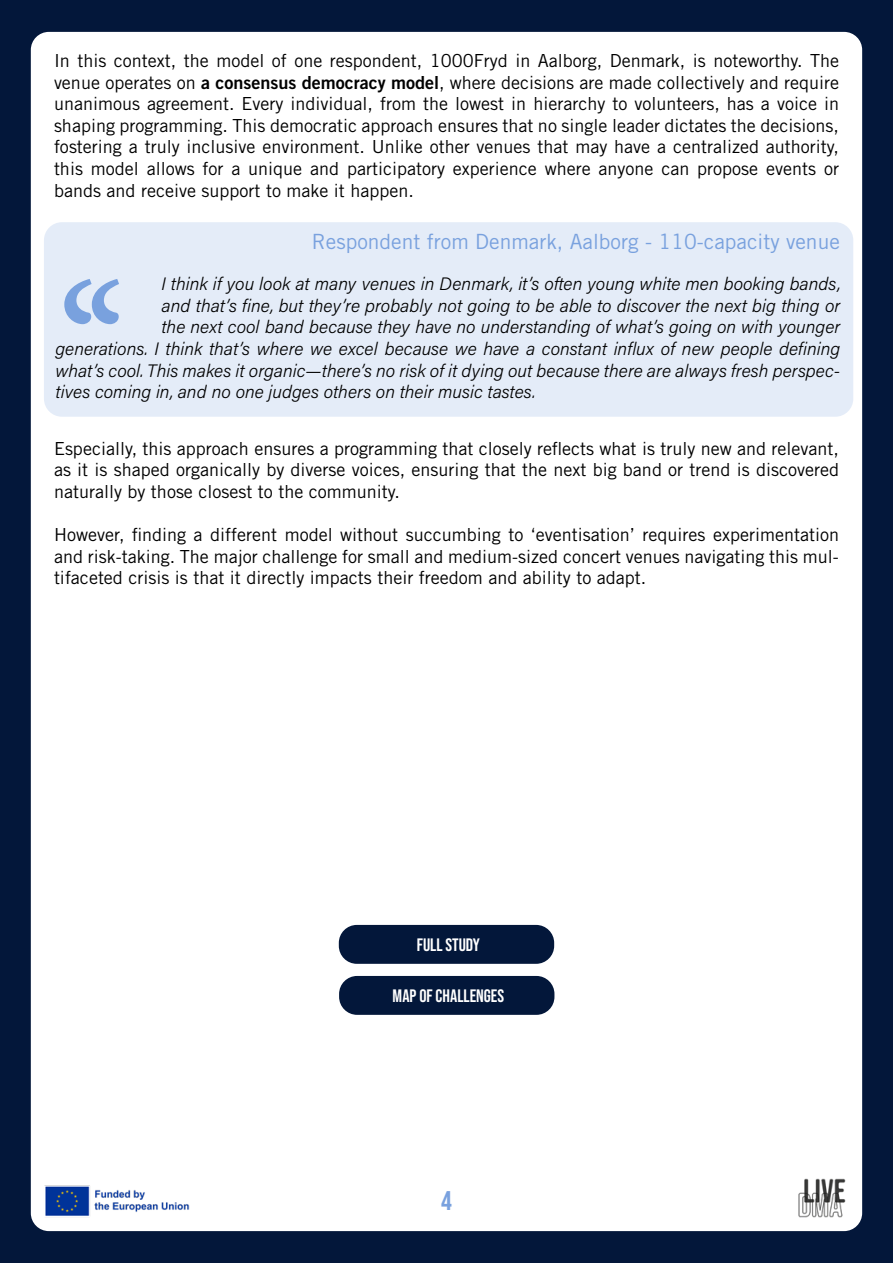
<style>
.page{position:relative;width:893px;height:1263px;background:#03173a}
.page>*{position:absolute;margin:0;border:0;box-sizing:border-box;transform-origin:0 0}
.t1{font:195px "Minion Pro";color:#79a1de}
.t2{font:27px "Bebas Neue";color:#79a1de}
.t3{font:21px "Trade Gothic LT Std";color:#79a1de}
.t4{font:18px/21.6px "Trade Gothic LT Std";color:#000;text-align:justify}
.t5{font:18px/21.6px "Acumin Variable Concept";color:#000;text-align:justify}
.t6{font:18px "Bebas Neue";color:#fff}
.s1{font-family:"Trade Gothic LT Std Bd 2"}
</style>
<div class="page">
<div style="left:31px;top:32px;width:831px;height:1199px;background:#fff;border-radius:18px"></div>
<div style="left:44px;top:222px;width:809px;height:195px;background:#e4ecf8;border-radius:18px"></div>
<div style="left:339px;top:925px;width:215px;height:39px;background:#03173a;border-radius:18px"></div>
<div style="left:339px;top:976px;width:215px;height:39px;background:#03173a;border-radius:18px"></div>
<img style="left:44px;top:1185px;width:146px;height:31px">
<img style="left:784px;top:1178px;width:76px;height:54px">
<p class="t4" style="left:54px;top:50px;width:787px">In this context, the model of one respondent, 1000Fryd in Aalborg, Denmark, is noteworthy. The venue operates on <span class="s1">a consensus democracy model</span>, where decisions are made collectively and require unanimous agreement. Every individual, from the lowest in hierarchy to volunteers, has a voice in shaping programming. This democratic approach ensures that no single leader dictates the decisions, fostering a truly inclusive environment. Unlike other venues that may have a centralized authority, this model allows for a unique and participatory experience where anyone can propose events or bands and receive support to make it happen.</p>
<h1 class="t1" style="left:56px;top:226px;width:73px">‘‘</h1>
<p class="t3" style="left:312px;top:229px;width:529px">Respondent from Denmark, Aalborg - 110-capacity venue</p>
<p class="t5" style="left:161px;top:272px;width:681px">I think if you look at many venues in Denmark, it’s often young white men booking bands, and that’s fine, but they’re probably not going to be able to discover the next big thing or the next cool band because they have no understanding of what’s going on with younger</p>
<p class="t5" style="left:55px;top:337px;width:786px">generations. I think that’s where we excel because we have a constant influx of new people defining what’s cool. This makes it organic—there’s no risk of it dying out because there are always fresh perspec&shy;tives coming in, and no one judges others on their music tastes.</p>
<p class="t4" style="left:54px;top:437px;width:786px">Especially, this approach ensures a programming that closely reflects what is truly new and relevant, as it is shaped organically by diverse voices, ensuring that the next big band or trend is discovered naturally by those closest to the community.</p>
<p class="t4" style="left:54px;top:523px;width:786px">However, finding a different model without succumbing to ‘eventisation’ requires experimentation and risk-taking. The major challenge for small and medium-sized concert venues navigating this mul&shy;tifaceted crisis is that it directly impacts their freedom and ability to adapt.</p>
<p class="t6" style="left:417px;top:935px;width:65px">FULL STUDY</p>
<p class="t6" style="left:393px;top:986px;width:113px">MAP OF CHALLENGES</p>
<h2 class="t2" style="left:441px;top:1185px;width:12px">4</h2>
</div>
